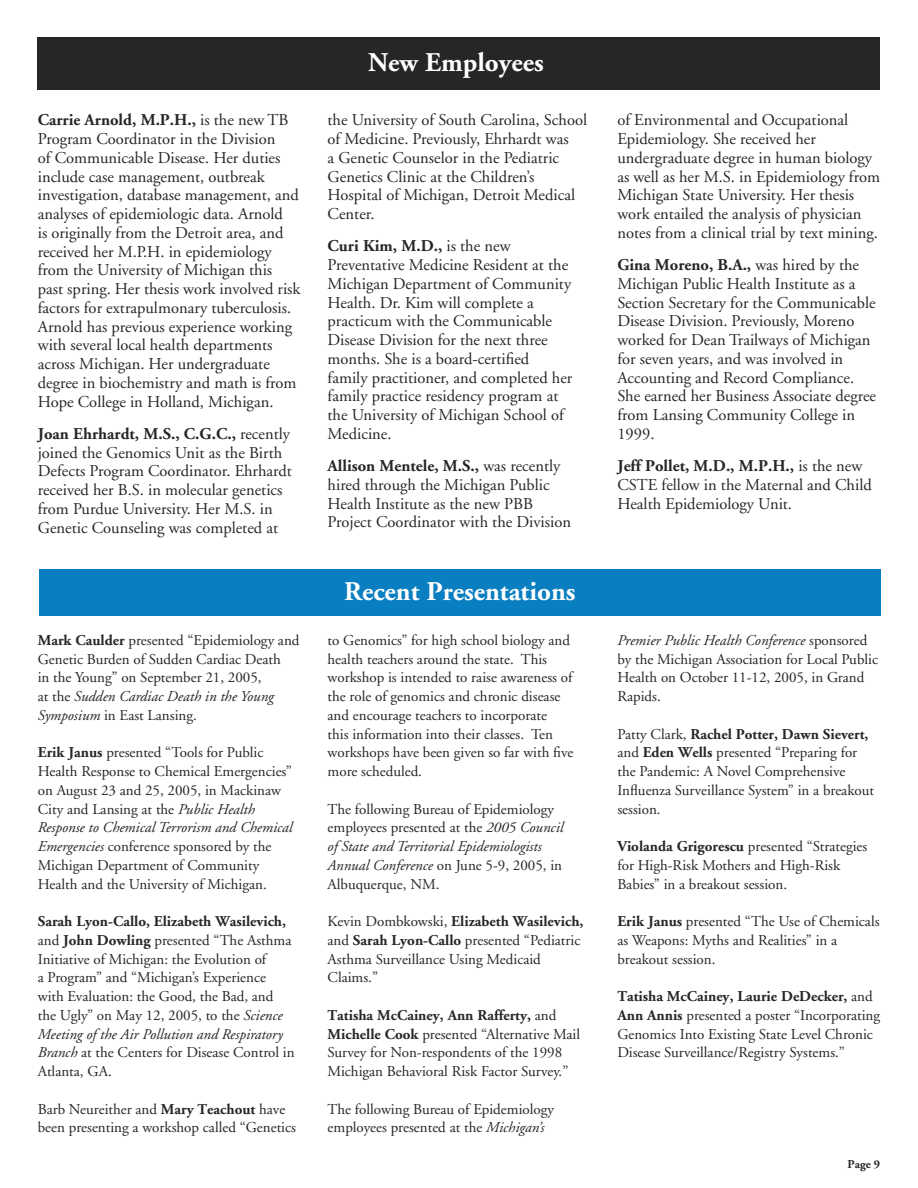
<style>
.page{position:relative;width:918px;height:1188px;background:#fff}
.page>*{position:absolute;margin:0;border:0;box-sizing:border-box;transform-origin:0 0}
.t1{font:700 27px "Adobe Garamond";color:#fff}
.t2{font:16.5px/18.8px "Adobe Garamond";color:#272525}
.t3{font:15px/18.8px "Adobe Garamond";color:#272525}
.t4{font:700 12px "Adobe Garamond";color:#272525}
.s1{font-weight:700}
.s2{font-style:italic}
</style>
<div class="page">
<div style="left:38px;top:38px;width:842px;height:52px;background:#272525"></div>
<div style="left:39px;top:570px;width:842px;height:46px;background:#097ec1"></div>
<p class="t2" style="left:38px;top:111px;width:264px"><span class="s1">Carrie Arnold, M.P.H.,</span> is the new TB Program Coordinator in the Division<br>of Communicable Disease. Her duties include case management, outbreak investigation, database management, and analyses of epidemiologic data. Arnold<br>is originally from the Detroit area, and received her M.P.H. in epidemiology from the University of Michigan this past spring. Her thesis work involved risk factors for extrapulmonary tuberculosis.<br>Arnold has previous experience working with several local health departments across Michigan. Her undergraduate degree in biochemistry and math is from Hope College in Holland, Michigan.</p>
<p class="t2" style="left:38px;top:425px;width:256px"><span class="s1">Joan Ehrhardt, M.S., C.G.C.,</span> recently joined the Genomics Unit as the Birth Defects Program Coordinator. Ehrhardt received her B.S. in molecular genetics from Purdue University. Her M.S. in Genetic Counseling was completed at</p>
<p class="t3" style="left:38px;top:631px;width:263px"><span class="s1">Mark Caulder</span> presented “Epidemiology and Genetic Burden of Sudden Cardiac Death<br>in the Young” on September 21, 2005,<br>at the <span class="s2">Sudden Cardiac Death in the Young Symposium</span> in East Lansing.</p>
<p class="t3" style="left:38px;top:744px;width:256px"><span class="s1">Erik Janus</span> presented “Tools for Public Health Response to Chemical Emergencies” on August 23 and 25, 2005, in Mackinaw City and Lansing at the <span class="s2">Public Health Response to Chemical Terrorism and Chemical Emergencies</span> conference sponsored by the Michigan Department of Community Health and the University of Michigan.</p>
<p class="t3" style="left:38px;top:912px;width:258px"><span class="s1">Sarah Lyon-Callo, Elizabeth Wasilevich, </span>and <span class="s1">John Dowling</span> presented “The Asthma Initiative of Michigan: the Evolution of<br>a Program” and “Michigan’s Experience with Evaluation: the Good, the Bad, and the Ugly” on May 12, 2005, to the <span class="s2">Science Meeting of the Air Pollution and Respiratory Branch</span> at the Centers for Disease Control in Atlanta, GA.</p>
<p class="t3" style="left:38px;top:1100px;width:260px">Barb Neureither and <span class="s1">Mary Teachout</span> have been presenting a workshop called “Genetics</p>
<h1 class="t1" style="left:368px;top:47px;width:177px">New Employees</h1>
<p class="t2" style="left:328px;top:111px;width:261px">the University of South Carolina, School of Medicine. Previously, Ehrhardt was<br>a Genetic Counselor in the Pediatric Genetics Clinic at the Children’s Hospital of Michigan, Detroit Medical Center.</p>
<p class="t2" style="left:328px;top:237px;width:246px"><span class="s1">Curi Kim, M.D.,</span> is the new<br>Preventative Medicine Resident at the<br>Michigan Department of Community<br>Health. Dr. Kim will complete a practicum with the Communicable<br>Disease Division for the next three months. She is a board-certified family practitioner, and completed her family practice residency program at the University of Michigan School of<br>Medicine.</p>
<p class="t2" style="left:328px;top:457px;width:245px"><span class="s1">Allison Mentele, M.S.,</span> was recently hired through the Michigan Public Health Institute as the new PBB Project Coordinator with the Division</p>
<h1 class="t1" style="left:344px;top:577px;width:233px">Recent Presentations</h1>
<p class="t3" style="left:328px;top:631px;width:247px">to Genomics” for high school biology and health teachers around the state. This workshop is intended to raise awareness of the role of genomics and chronic disease and encourage teachers to incorporate<br>this information into their classes. Ten workshops have been given so far with five more scheduled.</p>
<p class="t3" style="left:328px;top:800px;width:237px">The following Bureau of Epidemiology employees presented at the <span class="s2">2005 Council of State and Territorial Epidemiologists Annual Conference</span> on June 5-9, 2005, in Albuquerque, NM.</p>
<p class="t3" style="left:328px;top:912px;width:257px">Kevin Dombkowski, <span class="s1">Elizabeth Wasilevich, </span>and <span class="s1">Sarah Lyon-Callo</span> presented “Pediatric Asthma Surveillance Using Medicaid Claims.”</p>
<p class="t3" style="left:328px;top:1006px;width:254px"><span class="s1">Tatisha McCainey, Ann Rafferty,</span> and <span class="s1">Michelle Cook</span> presented “Alternative Mail Survey for Non-respondents of the 1998<br>Michigan Behavioral Risk Factor Survey.”</p>
<p class="t3" style="left:328px;top:1100px;width:228px">The following Bureau of Epidemiology employees presented at the <span class="s2">Michigan’s</span></p>
<p class="t2" style="left:617px;top:111px;width:264px">of Environmental and Occupational Epidemiology. She received her undergraduate degree in human biology as well as her M.S. in Epidemiology from Michigan State University. Her thesis work entailed the analysis of physician notes from a clinical trial by text mining.</p>
<p class="t2" style="left:617px;top:256px;width:260px"><span class="s1">Gina Moreno, B.A.,</span> was hired by the Michigan Public Health Institute as a Section Secretary for the Communicable Disease Division. Previously, Moreno worked for Dean Trailways of Michigan for seven years, and was involved in Accounting and Record Compliance.<br>She earned her Business Associate degree from Lansing Community College in 1999.</p>
<p class="t2" style="left:617px;top:457px;width:256px"><span class="s1">Jeff Pollet, M.D., M.P.H.,</span> is the new<br>CSTE fellow in the Maternal and Child<br>Health Epidemiology Unit.</p>
<p class="t3" style="left:617px;top:631px;width:262px"><span class="s2">Premier Public Health Conference</span> sponsored by the Michigan Association for Local Public Health on October 11-12, 2005, in Grand Rapids.</p>
<p class="t3" style="left:617px;top:725px;width:258px">Patty Clark, <span class="s1">Rachel Potter, Dawn Sievert, </span>and <span class="s1">Eden Wells</span> presented “Preparing for the Pandemic: A Novel Comprehensive Influenza Surveillance System” in a breakout session.</p>
<p class="t3" style="left:617px;top:837px;width:252px"><span class="s1">Violanda Grigorescu</span> presented “Strategies for High-Risk Mothers and High-Risk<br>Babies” in a breakout session.</p>
<p class="t3" style="left:617px;top:912px;width:264px"><span class="s1">Erik Janus</span> presented “The Use of Chemicals as Weapons: Myths and Realities” in a breakout session.</p>
<p class="t3" style="left:617px;top:987px;width:264px"><span class="s1">Tatisha McCainey, Laurie DeDecker,</span> and <span class="s1">Ann Annis</span> presented a poster “Incorporating Genomics Into Existing State Level Chronic Disease Surveillance/Registry Systems.”</p>
<p class="t4" style="left:848px;top:1157px;width:34px">Page 9</p>
</div>
